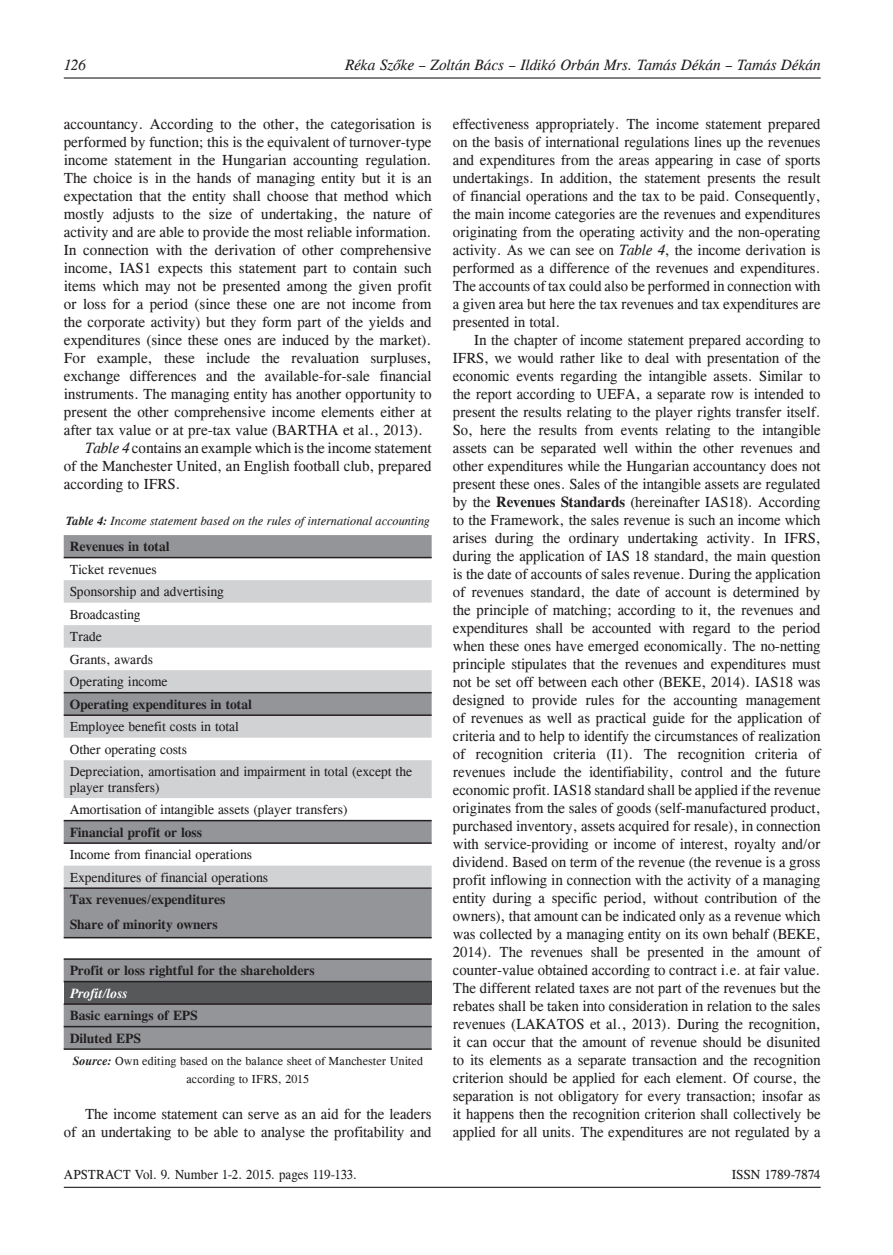
<style>
.page{position:relative;width:893px;height:1255px;background:#fff}
.page>*{position:absolute;margin:0;border:0;box-sizing:border-box;transform-origin:0 0}
.t1{font:15px/18px "CG Times";color:#231f20;text-align:justify}
.t2{font:italic 15px "CG Times";letter-spacing:.01em;color:#231f20}
.t3{font:13.5px/22.5px "CG Times";color:#231f20}
.t4{font:700 13.5px/24.8px "CG Times";color:#231f20}
.t5{font:13.5px "CG Times";color:#231f20;scale:.96 1}
.t6{font:italic 700 13.5px "CG Times";color:#fff}
.t7{font:12px/18px "CG Times";letter-spacing:.015em;color:#231f20;text-align:center}
.t8{font:italic 12px "CG Times";letter-spacing:.01em;color:#231f20}
.s1{font-style:italic}
.s2{font-weight:700}
.s3{font-weight:700;font-style:italic}
</style>
<div class="page">
<hr style="left:64px;top:1186px;width:757px;height:1px;background:#231f20">
<hr style="left:64px;top:77px;width:757px;height:2px;background:#231f20">
<svg style="left:64px;top:535px;width:368px;height:513px;fill:#939598"></svg>
<svg style="left:64px;top:580px;width:368px;height:307px;fill:#d1d2d4"></svg>
<div style="left:64px;top:981px;width:368px;height:23px;background:#57585a"></div>
<hr style="left:64px;top:557px;width:368px;height:1px;background:#231f20">
<hr style="left:64px;top:692px;width:368px;height:1px;background:#231f20">
<hr style="left:64px;top:714px;width:368px;height:2px;background:#231f20">
<hr style="left:64px;top:819px;width:368px;height:2px;background:#231f20">
<hr style="left:64px;top:842px;width:368px;height:1px;background:#231f20">
<hr style="left:64px;top:887px;width:368px;height:1px;background:#231f20">
<hr style="left:64px;top:936px;width:368px;height:2px;background:#231f20">
<hr style="left:64px;top:958px;width:368px;height:1px;background:#231f20">
<hr style="left:64px;top:980px;width:368px;height:2px;background:#231f20">
<hr style="left:64px;top:1003px;width:368px;height:1px;background:#231f20">
<hr style="left:64px;top:1025px;width:368px;height:2px;background:#231f20">
<hr style="left:64px;top:1048px;width:368px;height:1px;background:#231f20">
<img style="left:224px;top:535px;width:208px;height:316px">
<p class="t2" style="left:64px;top:56px;width:23px">126</p>
<p class="t2" style="left:345px;top:56px;width:477px">Réka Szőke – Zoltán Bács – Ildikó Orbán Mrs. Tamás Dékán – Tamás Dékán</p>
<p class="t1" style="left:64px;top:115px;width:369px">accountancy. According to the other, the categorisation is</p>
<p class="t1" style="left:64px;top:133px;width:369px">performed by function; this is the equivalent of turnover-type</p>
<p class="t1" style="left:64px;top:151px;width:369px">income statement in the Hungarian accounting regulation.</p>
<p class="t1" style="left:64px;top:169px;width:369px">The choice is in the hands of managing entity but it is an</p>
<p class="t1" style="left:64px;top:187px;width:369px">expectation that the entity shall choose that method which</p>
<p class="t1" style="left:64px;top:205px;width:369px">mostly adjusts to the size of undertaking, the nature of</p>
<p class="t1" style="left:64px;top:223px;width:369px">activity and are able to provide the most reliable information.</p>
<p class="t1" style="left:64px;top:241px;width:369px">In connection with the derivation of other comprehensive</p>
<p class="t1" style="left:64px;top:259px;width:369px">income, IAS1 expects this statement part to contain such</p>
<p class="t1" style="left:64px;top:277px;width:369px">items which may not be presented among the given profit</p>
<p class="t1" style="left:64px;top:295px;width:369px">or loss for a period (since these one are not income from</p>
<p class="t1" style="left:64px;top:313px;width:369px">the corporate activity) but they form part of the yields and</p>
<p class="t1" style="left:64px;top:331px;width:369px">expenditures (since these ones are induced by the market).</p>
<p class="t1" style="left:64px;top:349px;width:369px">For example, these include the revaluation surpluses,</p>
<p class="t1" style="left:64px;top:367px;width:369px">exchange differences and the available-for-sale financial</p>
<p class="t1" style="left:64px;top:385px;width:369px">instruments. The managing entity has another opportunity to</p>
<p class="t1" style="left:64px;top:403px;width:369px">present the other comprehensive income elements either at</p>
<p class="t1" style="left:64px;top:421px;width:361px">after tax value or at pre-tax value (BARTHA et al., 2013).</p>
<p class="t1" style="left:85px;top:439px;width:348px"><span class="s1">Table 4</span> contains an example which is the income statement</p>
<p class="t1" style="left:64px;top:457px;width:369px">of the Manchester United, an English football club, prepared</p>
<p class="t1" style="left:64px;top:475px;width:118px">according to IFRS.</p>
<p class="t8" style="left:65px;top:514px;width:366px"><span class="s2">Table 4:</span> Income statement based on the rules of international accounting</p>
<p class="t4" style="left:70px;top:534px;width:101px">Revenues in total</p>
<p class="t3" style="left:70px;top:558px;width:156px">Ticket revenues<br>Sponsorship and advertising<br>Broadcasting<br>Trade<br>Grants, awards<br>Operating income</p>
<p class="t4" style="left:70px;top:691px;width:184px">Operating expenditures in total</p>
<p class="t3" style="left:70px;top:715px;width:344px">Employee benefit costs in total<br>Other operating costs<br>Depreciation, amortisation and impairment in total (except the</p>
<p class="t3" style="left:70px;top:776px;width:279px;line-height:21.9px">player transfers)<br>Amortisation of intangible assets (player transfers)</p>
<p class="t4" style="left:70px;top:819px;width:134px">Financial profit or loss</p>
<p class="t3" style="left:70px;top:843px;width:200px">Income from financial operations<br>Expenditures of financial operations</p>
<p class="t4" style="left:70px;top:887px;width:157px">Tax revenues/expenditures<br>Share of minority owners</p>
<p class="t4" style="left:70px;top:957px;width:246px">Profit or loss rightful for the shareholders</p>
<p class="t6" style="left:70px;top:984px;width:59px">Profit/loss</p>
<p class="t4" style="left:70px;top:1004px;width:129px;line-height:22.5px">Basic earnings of EPS<br>Diluted EPS</p>
<p class="t7" style="left:72px;top:1052px;width:352px"><span class="s3">Source:</span> Own editing based on the balance sheet of Manchester United according to IFRS, 2015</p>
<p class="t1" style="left:64px;top:1105px;width:369px;text-align:right">The income statement can serve as an aid for the leaders<br>of an undertaking to be able to analyse the profitability and</p>
<p class="t1" style="left:453px;top:115px;width:369px">effectiveness appropriately. The income statement prepared on the basis of international regulations lines up the revenues and expenditures from the areas appearing in case of sports undertakings. In addition, the statement presents the result of financial operations and the tax to be paid. Consequently, the main income categories are the revenues and expenditures originating from the operating activity and the non-operating activity. As we can see on <span class="s1">Table 4</span>, the income derivation is performed as a difference of the revenues and expenditures.<br>The accounts of tax could also be performed in connection with a given area but here the tax revenues and tax expenditures are presented in total.</p>
<p class="t1" style="left:453px;top:331px;width:369px;text-indent:21px">In the chapter of income statement prepared according to IFRS, we would rather like to deal with presentation of the economic events regarding the intangible assets. Similar to the report according to UEFA, a separate row is intended to present the results relating to the player rights transfer itself.<br>So, here the results from events relating to the intangible assets can be separated well within the other revenues and other expenditures while the Hungarian accountancy does not present these ones. Sales of the intangible assets are regulated by the <span class="s2">Revenues Standards</span> (hereinafter IAS18). According to the Framework, the sales revenue is such an income which arises during the ordinary undertaking activity. In IFRS, during the application of IAS 18 standard, the main question is the date of accounts of sales revenue. During the application of revenues standard, the date of account is determined by the principle of matching; according to it, the revenues and expenditures shall be accounted with regard to the period when these ones have emerged economically. The no-netting principle stipulates that the revenues and expenditures must not be set off between each other (BEKE, 2014). IAS18 was designed to provide rules for the accounting management of revenues as well as practical guide for the application of criteria and to help to identify the circumstances of realization of recognition criteria (I1). The recognition criteria of revenues include the identifiability, control and the future economic profit. IAS18 standard shall be applied if the revenue originates from the sales of goods (self-manufactured product, purchased inventory, assets acquired for resale), in connection with service-providing or income of interest, royalty and/or dividend. Based on term of the revenue (the revenue is a gross profit inflowing in connection with the activity of a managing entity during a specific period, without contribution of the owners), that amount can be indicated only as a revenue which was collected by a managing entity on its own behalf (BEKE, 2014). The revenues shall be presented in the amount of counter-value obtained according to contract i.e. at fair value.<br>The different related taxes are not part of the revenues but the rebates shall be taken into consideration in relation to the sales revenues (LAKATOS et al., 2013). During the recognition, it can occur that the amount of revenue should be disunited to its elements as a separate transaction and the recognition criterion should be applied for each element. Of course, the separation is not obligatory for every transaction; insofar as it happens then the recognition criterion shall collectively be applied for all units. The expenditures are not regulated by a</p>
<p class="t5" style="left:64px;top:1166px;width:307px">APSTRACT Vol. 9. Number 1-2. 2015. pages 119-133.</p>
<p class="t3" style="left:732px;top:1163px;width:90px">ISSN 1789-7874</p>
</div>
